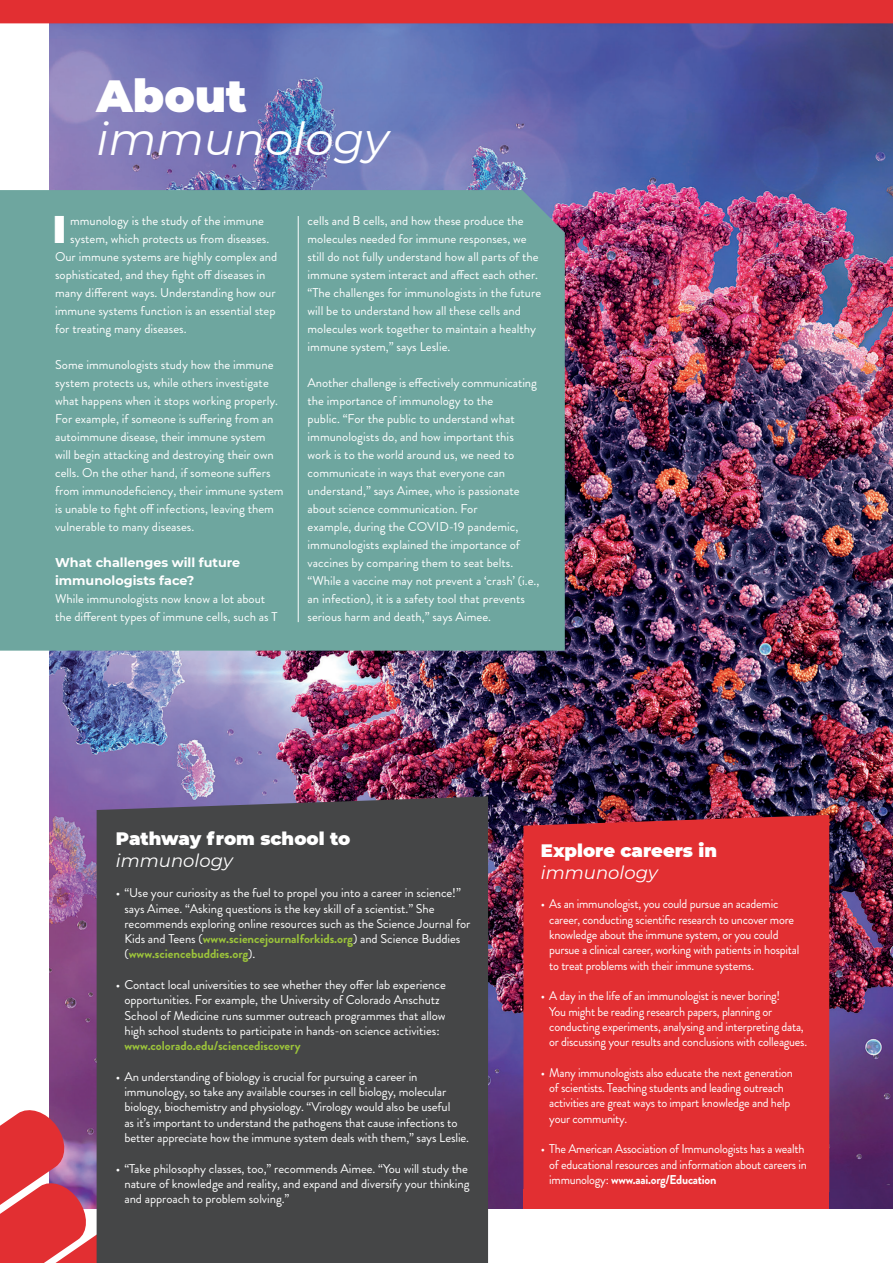
<style>
.page{position:relative;width:893px;height:1263px;background:#fff}
.page>*{position:absolute;margin:0;border:0;box-sizing:border-box;transform-origin:0 0}
.t1{font:italic 45px "Montserrat";color:#fff}
.t2{font:900 45px "Montserrat";color:#fff}
.t3{font:900 38.4px "Montserrat";color:#fff}
.t4{font:900 18px/21.6px "Montserrat";color:#fff}
.t5{font:12.75px/18px "Brandon Grotesque";letter-spacing:-.005em;color:#fff}
.t6{font:12.75px/15.3px "Brandon Grotesque";letter-spacing:-.005em;color:#fff;scale:.96 1}
.t7{font:700 12.75px/18px "Montserrat";color:#fff}
.s1{font-weight:400;font-style:italic}
.s2{font-weight:700;color:#9cc43b}
.s3{font-weight:700}
</style>
<div class="page">
<img style="left:49px;top:23px;width:844px;height:1186px">
<div style="left:0;top:190px;width:565px;height:461px;background:#6ea69f"></div>
<hr style="left:298px;top:216px;width:1px;height:406px;background:#fff">
<div style="left:0;top:0;width:893px;height:23px;background:#e22f32"></div>
<svg style="left:0;top:1106px;width:97px;height:157px"></svg>
<div style="left:523px;top:815px;width:306px;height:374px;background:#e22f32"></div>
<div style="left:97px;top:796px;width:391px;height:467px;background:#454647"></div>
<div style="left:523px;top:1189px;width:306px;height:20px;background:#e22f32"></div>
<p class="t2" style="left:97px;top:62px;width:152px">About</p>
<p class="t1" style="left:97px;top:108px;width:294px">immunology</p>
<p class="t3" style="left:53px;top:201px;width:15px">I</p>
<p class="t5" style="left:70px;top:212px;width:195px">mmunology is the study of the immune</p>
<p class="t5" style="left:70px;top:230px;width:201px">system, which protects us from diseases.</p>
<p class="t5" style="left:55px;top:248px;width:224px">Our immune systems are highly complex and</p>
<p class="t5" style="left:55px;top:266px;width:212px">sophisticated, and they fight off diseases in</p>
<p class="t5" style="left:55px;top:284px;width:222px">many different ways. Understanding how our</p>
<p class="t5" style="left:55px;top:302px;width:222px">immune systems function is an essential step</p>
<p class="t5" style="left:55px;top:320px;width:133px">for treating many diseases.</p>
<p class="t5" style="left:55px;top:356px;width:230px">Some immunologists study how the immune system protects us, while others investigate what happens when it stops working properly.<br>For example, if someone is suffering from an autoimmune disease, their immune system will begin attacking and destroying their own cells. On the other hand, if someone suffers from immunodeficiency, their immune system is unable to fight off infections, leaving them vulnerable to many diseases.</p>
<p class="t7" style="left:55px;top:553px;width:187px">What challenges will future immunologists face?</p>
<p class="t5" style="left:55px;top:590px;width:224px">While immunologists now know a lot about the different types of immune cells, such as T</p>
<p class="t5" style="left:308px;top:212px;width:235px">cells and B cells, and how these produce the molecules needed for immune responses, we still do not fully understand how all parts of the immune system interact and affect each other. “The challenges for immunologists in the future will be to understand how all these cells and molecules work together to maintain a healthy immune system,” says Leslie.</p>
<p class="t5" style="left:308px;top:374px;width:233px">Another challenge is effectively communicating the importance of immunology to the<br>public. “For the public to understand what immunologists do, and how important this work is to the world around us, we need to communicate in ways that everyone can understand,” says Aimee, who is passionate about science communication. For<br>example, during the COVID-19 pandemic, immunologists explained the importance of vaccines by comparing them to seat belts. “While a vaccine may not prevent a ‘crash’ (i.e., an infection), it is a safety tool that prevents serious harm and death,” says Aimee.</p>
<p class="t4" style="left:116px;top:827px;width:236px">Pathway from school to <span class="s1">immunology</span></p>
<p class="t5" style="left:124px;top:885px;width:347px;line-height:15.3px;text-indent:-9px">• “Use your curiosity as the fuel to propel you into a career in science!” says Aimee. “Asking questions is the key skill of a scientist.” She recommends exploring online resources such as the Science Journal for Kids and Teens (<span class="s2">www.sciencejournalforkids.org</span>) and Science Buddies (<span class="s2">www.sciencebuddies.org</span>).</p>
<p class="t5" style="left:124px;top:977px;width:323px;line-height:15.3px;text-indent:-9px">• Contact local universities to see whether they offer lab experience opportunities. For example, the University of Colorado Anschutz School of Medicine runs summer outreach programmes that allow high school students to participate in hands-on science activities: <span class="s2">www.colorado.edu/sciencediscovery</span></p>
<p class="t5" style="left:124px;top:1069px;width:346px;line-height:15.3px;text-indent:-9px">• An understanding of biology is crucial for pursuing a career in immunology, so take any available courses in cell biology, molecular biology, biochemistry and physiology. “Virology would also be useful<br>as it’s important to understand the pathogens that cause infections to better appreciate how the immune system deals with them,” says Leslie.</p>
<p class="t5" style="left:124px;top:1161px;width:347px;line-height:15.3px;text-indent:-9px">• “Take philosophy classes, too,” recommends Aimee. “You will study the nature of knowledge and reality, and expand and diversify your thinking and approach to problem solving.”</p>
<p class="t4" style="left:541px;top:839px;width:178px">Explore careers in <span class="s1">immunology</span></p>
<p class="t6" style="left:549px;top:896px;width:262px;text-indent:-9px">• As an immunologist, you could pursue an academic career, conducting scientific research to uncover more knowledge about the immune system, or you could pursue a clinical career, working with patients in hospital to treat problems with their immune systems.</p>
<p class="t6" style="left:549px;top:988px;width:270px;text-indent:-9px">• A day in the life of an immunologist is never boring!<br>You might be reading research papers, planning or conducting experiments, analysing and interpreting data, or discussing your results and conclusions with colleagues.</p>
<p class="t6" style="left:549px;top:1065px;width:255px;text-indent:-9px">• Many immunologists also educate the next generation of scientists. Teaching students and leading outreach activities are great ways to impart knowledge and help your community.</p>
<p class="t6" style="left:549px;top:1141px;width:270px;text-indent:-9px">• The American Association of Immunologists has a wealth of educational resources and information about careers in immunology: <span class="s3">www.aai.org/Education</span></p>
</div>
